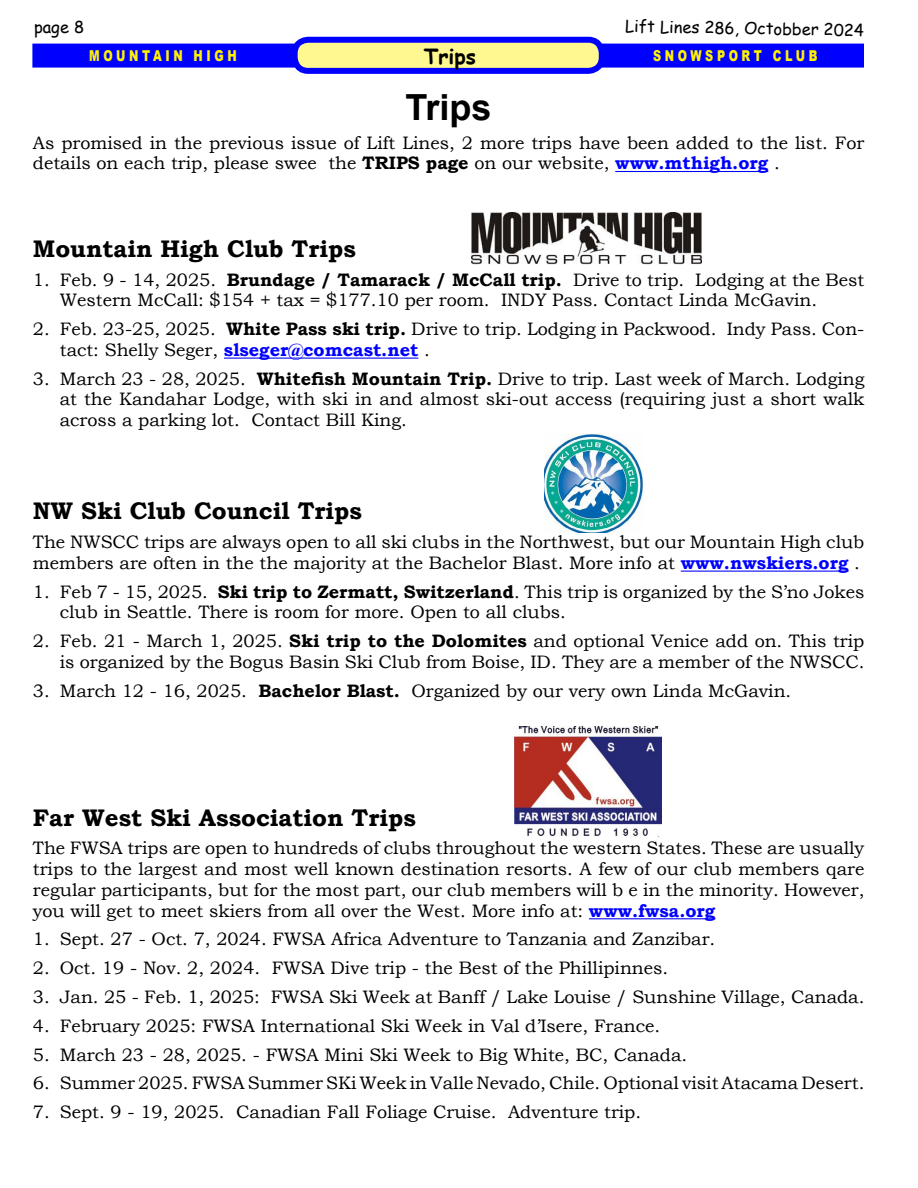
<style>
.page{position:relative;width:918px;height:1188px;background:#fff}
.page>*{position:absolute;margin:0;border:0;box-sizing:border-box;transform-origin:0 0}
.t1{font:700 36px "Arial";color:#000}
.t2{font:700 24px "Bookman Old Style";color:#000}
.t3{font:700 21px "Comic Sans MS";color:#000}
.t4{font:18px/20.7px "Bookman Old Style";color:#000}
.t5{font:16.5px "Comic Sans MS";color:#000}
.t6{font:900 15px "Arial";letter-spacing:.315em;color:#fff200;scale:.75 1}
.s1{font-weight:700}
.s2{font-weight:700;color:#00f}
</style>
<div class="page">
<div style="left:32px;top:44px;width:832px;height:24px;background:#00f"></div>
<div style="left:295px;top:40px;width:307px;height:31px;background:#fff78f;border-radius:14px"></div>
<div style="left:292px;top:37px;width:313px;height:37px;border:6px solid #00f;border-radius:14px"></div>
<hr style="left:615px;top:171px;width:153px;height:1px;background:#00f">
<hr style="left:224px;top:358px;width:194px;height:1px;background:#00f">
<hr style="left:681px;top:571px;width:168px;height:1px;background:#00f">
<hr style="left:589px;top:918px;width:126px;height:1px;background:#00f">
<img style="left:471px;top:213px;width:231px;height:52px">
<img style="left:544px;top:433px;width:99px;height:100px">
<img style="left:514px;top:726px;width:147px;height:110px">
<p class="t5" style="left:34px;top:15px;width:52px">page 8</p>
<p class="t5" style="left:626px;top:14px;width:240px;rotate:1deg">Lift Lines 286, Octobber 2024</p>
<p class="t6" style="left:89px;top:45px;width:198px">MOUNTAIN HIGH</p>
<p class="t3" style="left:424px;top:41px;width:54px">Trips</p>
<p class="t6" style="left:653px;top:45px;width:221px">SNOWSPORT CLUB</p>
<h1 class="t1" style="left:406px;top:82px;width:88px">Trips</h1>
<p class="t4" style="left:33px;top:132px;width:833px">As promised in the previous issue of Lift Lines, 2 more trips have been added to the list. For details on each trip, please swee the <span class="s1">TRIPS page</span> on our website, <span class="s2">www.mthigh.org</span> .</p>
<h2 class="t2" style="left:33px;top:231px;width:325px">Mountain High Club Trips</h2>
<p class="t4" style="left:60px;top:269px;width:806px;text-indent:-27px">1. Feb. 9 - 14, 2025. <span class="s1">Brundage / Tamarack / McCall trip.</span> Drive to trip. Lodging at the Best<br>Western McCall: $154 + tax = $177.10 per room. INDY Pass. Contact Linda McGavin.</p>
<p class="t4" style="left:60px;top:319px;width:806px;text-indent:-27px">2. Feb. 23-25, 2025. <span class="s1">White Pass ski trip.</span> Drive to trip. Lodging in Packwood. Indy Pass. Con&shy;tact: Shelly Seger, <span class="s2">slseger@comcast.net</span> .</p>
<p class="t4" style="left:60px;top:368px;width:806px;text-align:justify;text-indent:-27px">3. March 23 - 28, 2025. <span class="s1">Whitefish Mountain Trip.</span> Drive to trip. Last week of March. Lodging at the Kandahar Lodge, with ski in and almost ski-out access (requiring just a short walk across a parking lot. Contact Bill King.</p>
<h2 class="t2" style="left:33px;top:494px;width:331px">NW Ski Club Council Trips</h2>
<p class="t4" style="left:33px;top:532px;width:833px">The NWSCC trips are always open to all ski clubs in the Northwest, but our Mountain High club members are often in the the majority at the Bachelor Blast. More info at <span class="s2">www.nwskiers.org</span> .</p>
<p class="t4" style="left:60px;top:581px;width:806px;text-indent:-27px">1. Feb 7 - 15, 2025. <span class="s1">Ski trip to Zermatt, Switzerland</span>. This trip is organized by the S’no Jokes club in Seattle. There is room for more. Open to all clubs.</p>
<p class="t4" style="left:33px;top:631px;width:833px;text-align:right">2. Feb. 21 - March 1, 2025. <span class="s1">Ski trip to the Dolomites</span> and optional Venice add on. This trip is organized by the Bogus Basin Ski Club from Boise, ID. They are a member of the NWSCC.</p>
<p class="t4" style="left:33px;top:680px;width:760px">3. March 12 - 16, 2025. <span class="s1">Bachelor Blast.</span> Organized by our very own Linda McGavin.</p>
<h2 class="t2" style="left:33px;top:800px;width:385px">Far West Ski Association Trips</h2>
<p class="t4" style="left:33px;top:838px;width:833px;text-align:justify">The FWSA trips are open to hundreds of clubs throughout the western States. These are usually trips to the largest and most well known destination resorts. A few of our club members qare regular participants, but for the most part, our club members will b e in the minority. However, you will get to meet skiers from all over the West. More info at: <span class="s2">www.fwsa.org</span></p>
<p class="t4" style="left:33px;top:929px;width:684px">1. Sept. 27 - Oct. 7, 2024. FWSA Africa Adventure to Tanzania and Zanzibar.</p>
<p class="t4" style="left:33px;top:958px;width:637px">2. Oct. 19 - Nov. 2, 2024. FWSA Dive trip - the Best of the Phillipinnes.</p>
<p class="t4" style="left:33px;top:987px;width:833px">3. Jan. 25 - Feb. 1, 2025: FWSA Ski Week at Banff / Lake Louise / Sunshine Village, Canada.</p>
<p class="t4" style="left:33px;top:1015px;width:629px">4. February 2025: FWSA International Ski Week in Val d’Isere, France.</p>
<p class="t4" style="left:33px;top:1044px;width:656px">5. March 23 - 28, 2025. - FWSA Mini Ski Week to Big White, BC, Canada.</p>
<p class="t4" style="left:33px;top:1073px;width:833px">6. Summer 2025. FWSA Summer SKi Week in Valle Nevado, Chile. Optional visit Atacama Desert.</p>
<p class="t4" style="left:33px;top:1102px;width:610px">7. Sept. 9 - 19, 2025. Canadian Fall Foliage Cruise. Adventure trip.</p>
</div>
